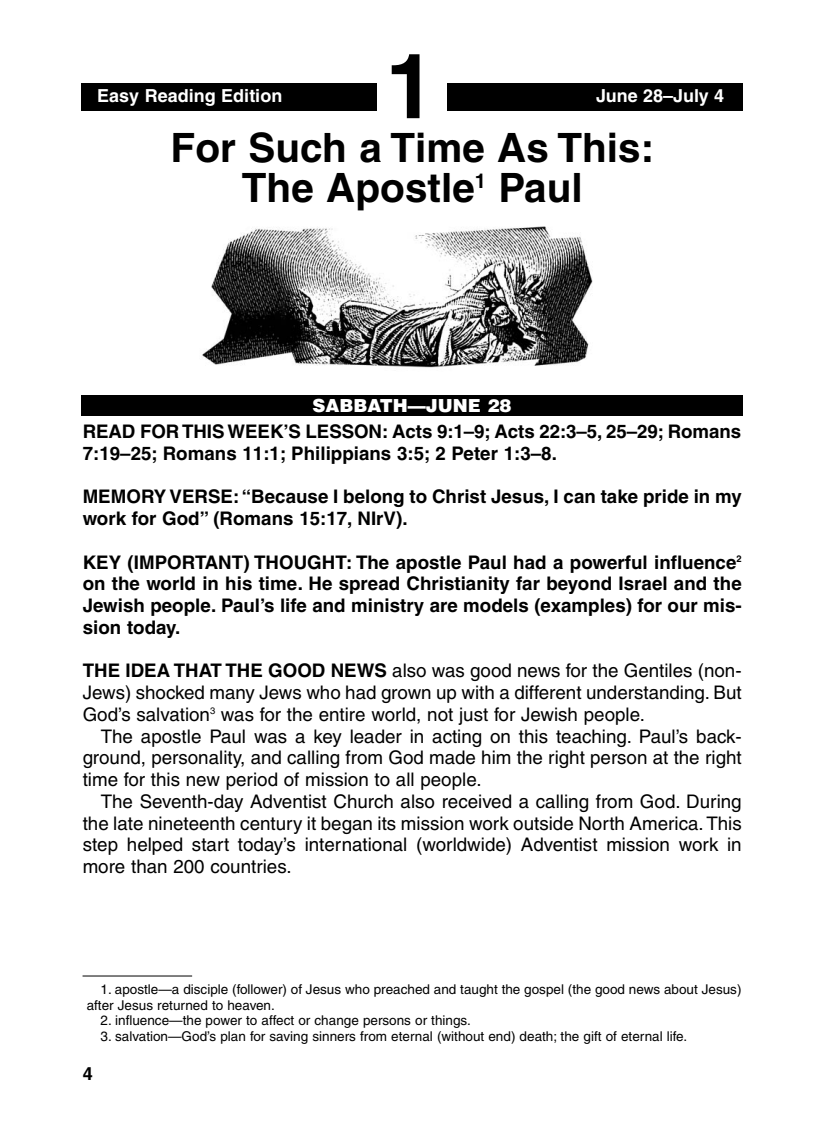
<style>
.page{position:relative;width:824px;height:1148px;background:#fff}
.page>*{position:absolute;margin:0;border:0;box-sizing:border-box;transform-origin:0 0}
.t1{font:700 90px "Helvetica";color:#000}
.t2{font:700 40.5px/40.5px "Helvetica";color:#000;text-align:center}
.t3{font:18.75px/21.8px "Helvetica";color:#000;text-align:justify}
.t4{font:700 18.75px/21.8px "Helvetica";color:#000}
.t5{font:700 18px "Helvetica";color:#fff}
.t6{font:900 18px "Helvetica";color:#fff}
.t7{font:700 18px "Helvetica";color:#000}
.t8{font:13.5px/15.8px "Helvetica";color:#000}
.s1{font-weight:700}
</style>
<div class="page">
<div style="left:81px;top:84px;width:661px;height:27px;background:#000"></div>
<div style="left:377px;top:45px;width:69px;height:79px;background:#fff"></div>
<div style="left:81px;top:395px;width:661px;height:20px;background:#000"></div>
<img style="left:202px;top:226px;width:391px;height:142px">
<hr style="left:82px;top:975px;width:110px;height:1px;background:#000">
<h1 class="t1" style="left:385px;top:51px;width:52px">1</h1>
<p class="t5" style="left:97px;top:89px;width:187px">Easy Reading Edition</p>
<p class="t5" style="left:596px;top:89px;width:130px">June 28–July 4</p>
<h2 class="t2" style="left:171px;top:130px;width:485px">For Such a Time As This:<br>The Apostle<sup>1</sup> Paul</h2>
<p class="t6" style="left:312px;top:395px;width:200px">SABBATH—JUNE 28</p>
<p class="t4" style="left:83px;top:422px;width:660px">READ FOR THIS WEEK’S LESSON: Acts 9:1–9; Acts 22:3–5, 25–29; Romans<br>7:19–25; Romans 11:1; Philippians 3:5; 2 Peter 1:3–8.</p>
<p class="t4" style="left:83px;top:487px;width:660px">MEMORY VERSE:“Because I belong to Christ Jesus, I can take pride in my work for God” (Romans 15:17, NIrV).</p>
<p class="t4" style="left:83px;top:552px;width:660px;text-align:justify">KEY (IMPORTANT) THOUGHT: The apostle Paul had a powerful influence<sup>2 </sup>on the world in his time. He spread Christianity far beyond Israel and the Jewish people. Paul’s life and ministry are models (examples) for our mis&shy;sion today.</p>
<p class="t3" style="left:83px;top:661px;width:660px"><span class="s1">THE IDEA THAT THE GOOD NEWS</span> also was good news for the Gentiles (non-Jews) shocked many Jews who had grown up with a different understanding. But God’s salvation<sup>3</sup> was for the entire world, not just for Jewish people.</p>
<p class="t3" style="left:83px;top:727px;width:660px;text-indent:18px">The apostle Paul was a key leader in acting on this teaching. Paul’s back&shy;ground, personality, and calling from God made him the right person at the right time for this new period of mission to all people.</p>
<p class="t3" style="left:83px;top:792px;width:660px;text-indent:18px">The Seventh-day Adventist Church also received a calling from God. During the late nineteenth century it began its mission work outside North America.This step helped start today’s international (worldwide) Adventist mission work in more than 200 countries.</p>
<p class="t8" style="left:87px;top:982px;width:656px;text-indent:14px">1. apostle—a disciple (follower) of Jesus who preached and taught the gospel (the good news about Jesus) after Jesus returned to heaven.</p>
<p class="t8" style="left:101px;top:1014px;width:372px">2. influence—the power to affect or change persons or things.</p>
<p class="t8" style="left:101px;top:1029px;width:588px">3. salvation—God’s plan for saving sinners from eternal (without end) death; the gift of eternal life.</p>
<p class="t7" style="left:83px;top:1066px;width:12px">4</p>
</div>
